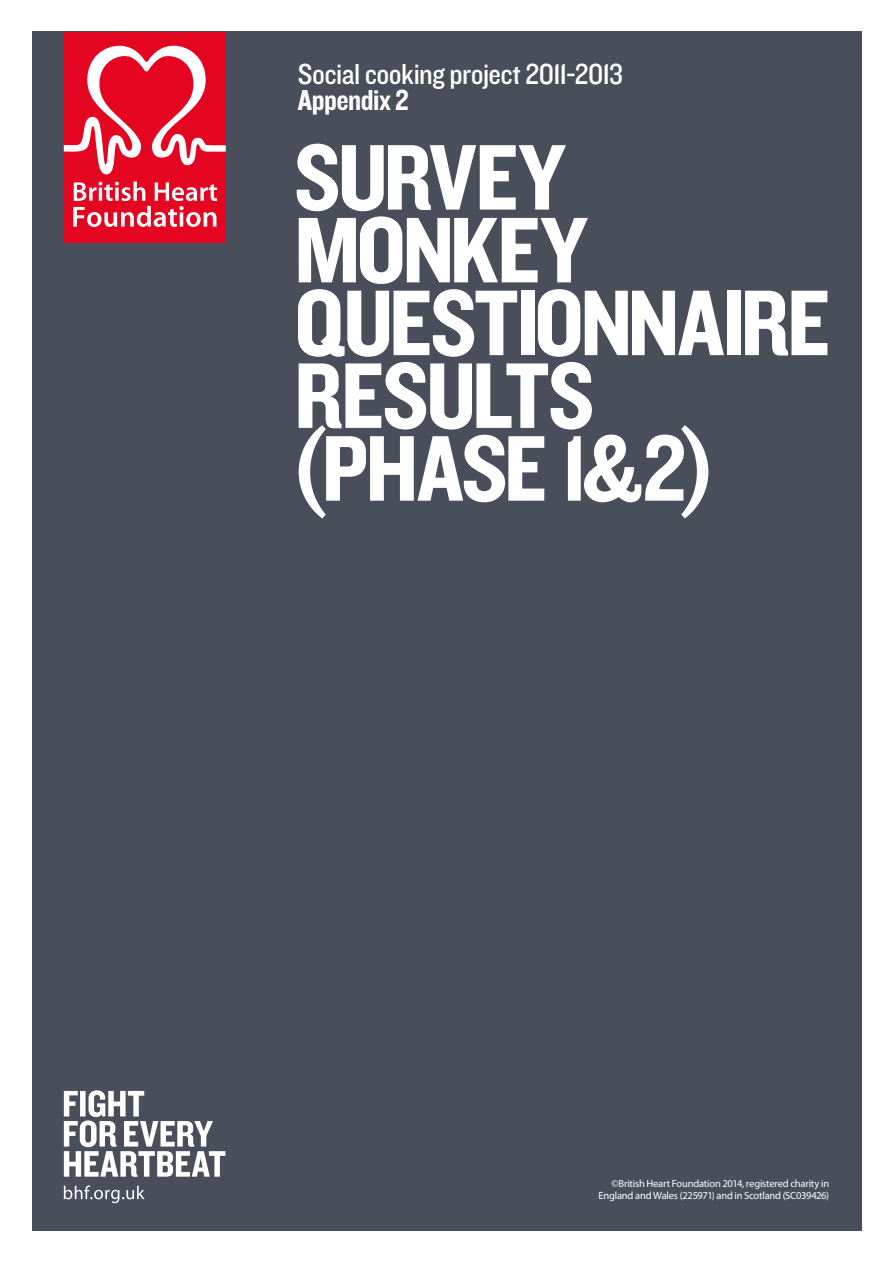
<style>
.page{position:relative;width:893px;height:1263px;background:#fff}
.page>*{position:absolute;margin:0;border:0;box-sizing:border-box;transform-origin:0 0}
.t1{font:96.75px/72.8px "Knockout HTF50 Welterweight";letter-spacing:-.02em;color:#fff}
.t2{font:30px "Knockout HTF30 Junior Welterwt";letter-spacing:-.025em;color:#fff}
.t3{font:30px "Knockout HTF50 Welterweight";letter-spacing:-.02em;color:#fff}
.t4{font:10.5px/12px "Myriad Pro";letter-spacing:-.02em;color:#fff;text-align:right}
</style>
<div class="page">
<div style="left:32px;top:32px;width:829px;height:1199px;background:#484f5b"></div>
<div style="left:64px;top:32px;width:162px;height:210px;background:#e40521"></div>
<svg style="left:64px;top:46px;width:162px;height:129px"></svg>
<svg style="left:73px;top:181px;width:144px;height:46px"></svg>
<svg style="left:64px;top:1185px;width:81px;height:18px"></svg>
<svg style="left:64px;top:1090px;width:161px;height:87px"></svg>
<h2 class="t2" style="left:298px;top:58px;width:327px">Social cooking project 2011-2013</h2>
<h2 class="t3" style="left:298px;top:85px;width:113px">APPENDIX 2</h2>
<h1 class="t1" style="left:290px;top:144px;width:542px">SURVEY<br>MONKEY<br>QUESTIONNAIRE<br>RESULTS (PHASE 1&amp;2)</h1>
<p class="t4" style="left:599px;top:1178px;width:232px">©British Heart Foundation 2014, registered charity in<br>England and Wales (225971) and in Scotland (SC039426)</p>
</div>
